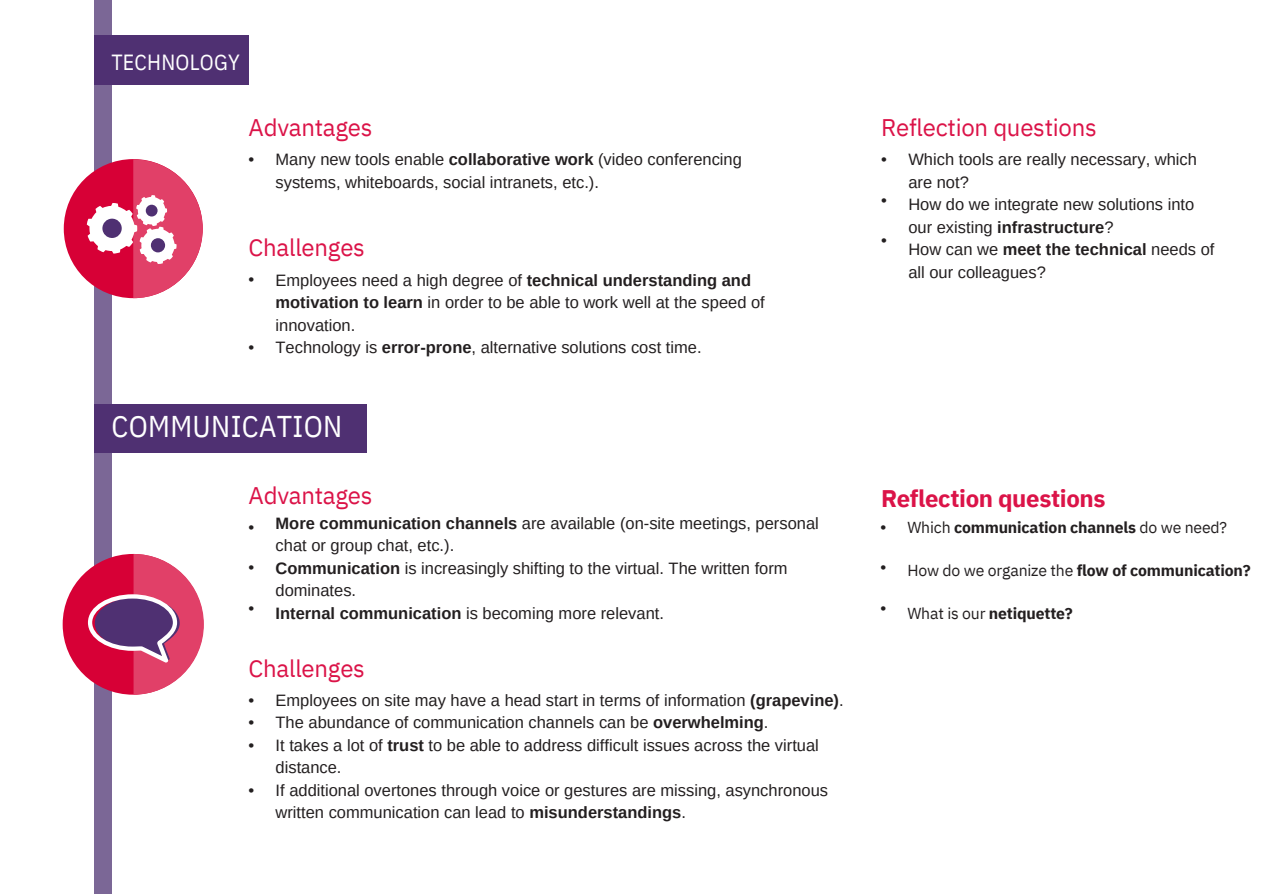
<style>
.page{position:relative;width:1263px;height:894px;background:#fff}
.page>*{position:absolute;margin:0;border:0;box-sizing:border-box;transform-origin:0 0}
.t1{font:30px "IBM Plex Sans Cond";letter-spacing:.01em;color:#fff}
.t2{font:24px "IBM Plex Sans";letter-spacing:-.01em;color:#db1348}
.t3{font:700 24px "IBM Plex Sans";letter-spacing:-.015em;color:#db1348}
.t4{font:21.9px "IBM Plex Sans Cond";letter-spacing:.01em;color:#fff}
.t5{font:16.5px/22.5px "Arimo";color:#231f20}
.t6{font:700 15.75px "IBM Plex Sans";letter-spacing:-.01em;color:#231f20}
.s1{font-weight:700}
.s2{font-weight:400}
</style>
<div class="page">
<div style="left:94px;top:0;width:18px;height:893px;background:#7b6796"></div>
<div style="left:94px;top:36px;width:155px;height:48px;background:#4f3072"></div>
<div style="left:94px;top:404px;width:273px;height:48px;background:#4f3072"></div>
<div style="left:64px;top:159px;width:139px;height:139px;background:#d70036;border-radius:69px"></div>
<svg style="left:87px;top:159px;width:116px;height:139px"></svg>
<div style="left:151px;top:238px;width:14px;height:14px;background:#4f3072;border-radius:50%"></div>
<div style="left:63px;top:553px;width:140px;height:141px;background:#d70036;border-radius:70px"></div>
<svg style="left:88px;top:554px;width:116px;height:140px"></svg>
<p class="t4" style="left:111px;top:47px;width:130px">TECHNOLOGY</p>
<p class="t2" style="left:249px;top:112px;width:125px">Advantages</p>
<p class="t5" style="left:249px;top:148px;width:7px">•</p>
<p class="t5" style="left:276px;top:148px;width:468px">Many new tools enable <span class="s1">collaborative work</span> (video conferencing systems, whiteboards, social intranets, etc.).</p>
<p class="t2" style="left:249px;top:232px;width:118px">Challenges</p>
<p class="t5" style="left:249px;top:268px;width:7px">•</p>
<p class="t5" style="left:249px;top:335px;width:7px">•</p>
<p class="t5" style="left:276px;top:268px;width:491px">Employees need a high degree of <span class="s1">technical understanding and motivation to learn</span> in order to be able to work well at the speed of innovation.</p>
<p class="t5" style="left:276px;top:336px;width:427px">Technology is <span class="s1">error-prone</span>, alternative solutions cost time.</p>
<p class="t1" style="left:112px;top:406px;width:232px">COMMUNICATION</p>
<p class="t2" style="left:249px;top:479px;width:125px">Advantages</p>
<p class="t5" style="left:249px;top:515px;width:7px">•</p>
<p class="t5" style="left:249px;top:556px;width:7px">•</p>
<p class="t5" style="left:249px;top:596px;width:7px">•</p>
<p class="t5" style="left:276px;top:511px;width:545px"><span class="s1">More communication channels</span> are available (on-site meetings, personal chat or group chat, etc.).</p>
<p class="t5" style="left:276px;top:556px;width:514px"><span class="s1">Communication</span> is increasingly shifting to the virtual. The written form dominates.</p>
<p class="t5" style="left:276px;top:601px;width:390px"><span class="s1">Internal communication</span> is becoming more relevant.</p>
<p class="t2" style="left:249px;top:651px;width:118px">Challenges</p>
<p class="t5" style="left:249px;top:688px;width:7px;text-align:justify">• • •</p>
<p class="t5" style="left:249px;top:778px;width:7px">•</p>
<p class="t5" style="left:276px;top:688px;width:569px">Employees on site may have a head start in terms of information <span class="s1">(grapevine)</span>.</p>
<p class="t5" style="left:276px;top:711px;width:494px">The abundance of communication channels can be <span class="s1">overwhelming</span>.</p>
<p class="t5" style="left:276px;top:733px;width:545px">It takes a lot of <span class="s1">trust</span> to be able to address difficult issues across the virtual distance.</p>
<p class="t5" style="left:276px;top:778px;width:554px">If additional overtones through voice or gestures are missing, asynchronous written communication can lead to <span class="s1">misunderstandings</span>.</p>
<p class="t2" style="left:881px;top:112px;width:217px">Reflection questions</p>
<p class="t5" style="left:881px;top:148px;width:7px">•</p>
<p class="t5" style="left:881px;top:188px;width:7px">•</p>
<p class="t5" style="left:881px;top:229px;width:7px">•</p>
<p class="t5" style="left:908px;top:148px;width:290px">Which tools are really necessary, which are not?</p>
<p class="t5" style="left:908px;top:193px;width:287px">How do we integrate new solutions into our existing <span class="s1">infrastructure</span>?</p>
<p class="t5" style="left:908px;top:238px;width:307px">How can we <span class="s1">meet the technical</span> needs of all our colleagues?</p>
<p class="t3" style="left:881px;top:482px;width:226px">Reflection questions</p>
<p class="t5" style="left:880px;top:515px;width:7px">•</p>
<p class="t5" style="left:880px;top:556px;width:7px">•</p>
<p class="t5" style="left:880px;top:596px;width:7px">•</p>
<p class="t6" style="left:907px;top:517px;width:321px"><span class="s2">Which</span> communication channels <span class="s2">do we need?</span></p>
<p class="t6" style="left:907px;top:559px;width:345px"><span class="s2">How do we organize the</span> flow of communication?</p>
<p class="t6" style="left:907px;top:602px;width:167px"><span class="s2">What is our</span> netiquette?</p>
</div>
